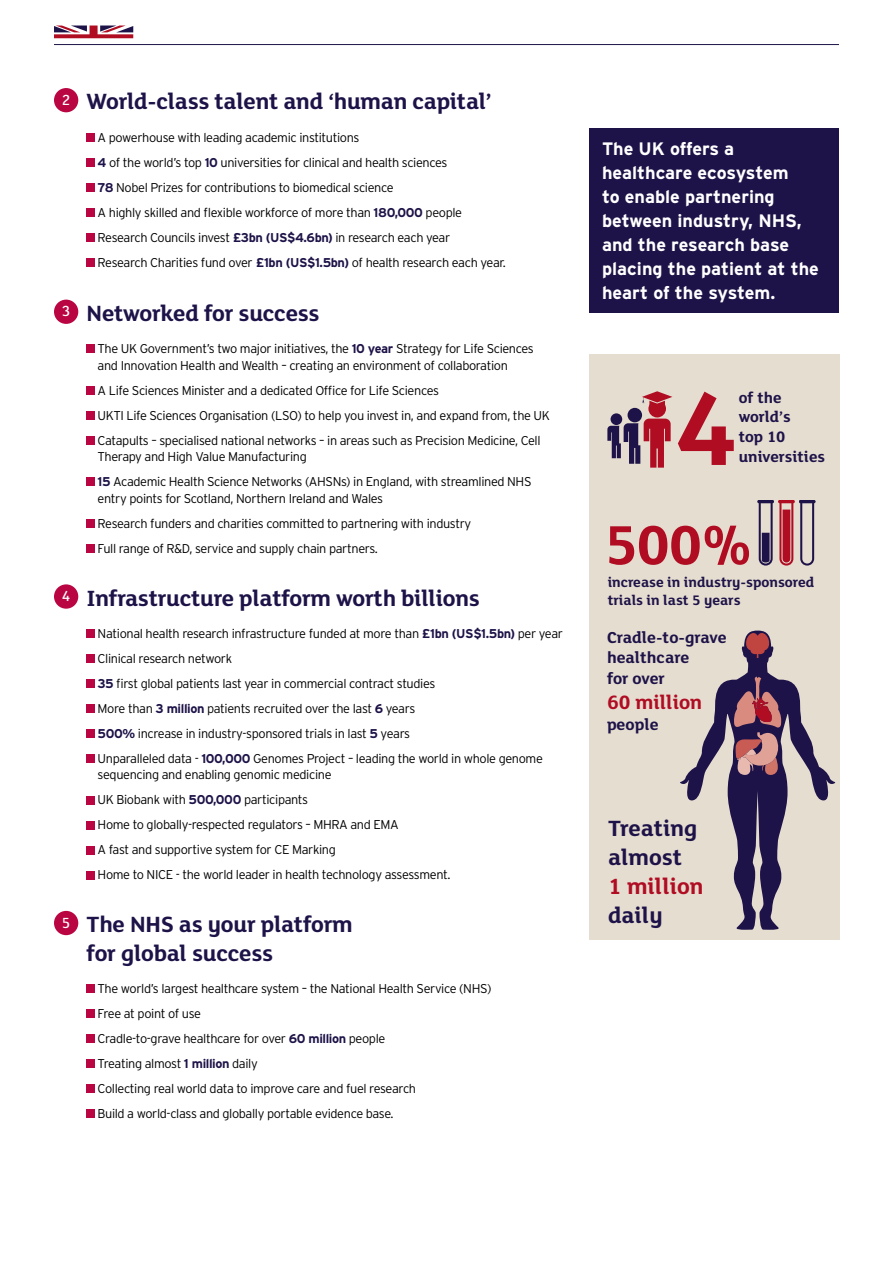
<style>
.page{position:relative;width:893px;height:1263px;background:#fff}
.page>*{position:absolute;margin:0;border:0;box-sizing:border-box;transform-origin:0 0}
.t1{font:700 113.85px "FS Lola";color:#b00d23}
.t2{font:700 60px "FS Lola";color:#b00d23}
.t3{font:700 24px/28.8px "FS Lola";letter-spacing:-.01em;color:#1e1348}
.t4{font:700 24px "FS Lola";color:#b00d23}
.t5{font:700 21px "FS Lola";color:#b00d23}
.t6{font:700 18px/24px "Interstate";color:#fff}
.t7{font:700 17.25px/20.7px "FS Lola";color:#1e1348}
.t8{font:700 16.5px/19.8px "FS Lola";color:#1e1348}
.t9{font:700 15px/18px "FS Lola";color:#1e1348}
.t10{font:300 12.75px/25px "Interstate";letter-spacing:-.03em;color:#000}
.s1{font-weight:700;color:#1e1348}
</style>
<div class="page">
<hr style="left:54px;top:44px;width:785px;height:1px;background:#1e1348">
<svg style="left:54px;top:26px;width:79px;height:12px"></svg>
<div style="left:54px;top:88px;width:24px;height:24px;background:#b90541;border-radius:50%"></div>
<div style="left:87px;top:133px;width:8px;height:9px;background:#b90541"></div>
<div style="left:87px;top:158px;width:8px;height:9px;background:#b90541"></div>
<div style="left:87px;top:183px;width:8px;height:9px;background:#b90541"></div>
<div style="left:87px;top:208px;width:8px;height:9px;background:#b90541"></div>
<div style="left:87px;top:233px;width:8px;height:9px;background:#b90541"></div>
<div style="left:87px;top:258px;width:8px;height:9px;background:#b90541"></div>
<div style="left:54px;top:300px;width:24px;height:24px;background:#b90541;border-radius:50%"></div>
<div style="left:87px;top:345px;width:8px;height:8px;background:#b90541"></div>
<div style="left:87px;top:386px;width:8px;height:9px;background:#b90541"></div>
<div style="left:87px;top:411px;width:8px;height:9px;background:#b90541"></div>
<div style="left:87px;top:436px;width:8px;height:9px;background:#b90541"></div>
<div style="left:87px;top:478px;width:8px;height:8px;background:#b90541"></div>
<div style="left:87px;top:519px;width:8px;height:9px;background:#b90541"></div>
<div style="left:87px;top:544px;width:8px;height:9px;background:#b90541"></div>
<div style="left:54px;top:584px;width:24px;height:25px;background:#b90541;border-radius:50%"></div>
<div style="left:87px;top:629px;width:8px;height:9px;background:#b90541"></div>
<div style="left:87px;top:654px;width:8px;height:9px;background:#b90541"></div>
<div style="left:87px;top:679px;width:8px;height:9px;background:#b90541"></div>
<div style="left:87px;top:704px;width:8px;height:9px;background:#b90541"></div>
<div style="left:87px;top:729px;width:8px;height:9px;background:#b90541"></div>
<div style="left:87px;top:754px;width:8px;height:9px;background:#b90541"></div>
<div style="left:87px;top:796px;width:8px;height:8px;background:#b90541"></div>
<div style="left:87px;top:821px;width:8px;height:8px;background:#b90541"></div>
<div style="left:87px;top:846px;width:8px;height:8px;background:#b90541"></div>
<div style="left:87px;top:871px;width:8px;height:8px;background:#b90541"></div>
<div style="left:54px;top:911px;width:24px;height:24px;background:#b90541;border-radius:50%"></div>
<div style="left:87px;top:985px;width:8px;height:8px;background:#b90541"></div>
<div style="left:87px;top:1010px;width:8px;height:8px;background:#b90541"></div>
<div style="left:87px;top:1035px;width:8px;height:8px;background:#b90541"></div>
<div style="left:87px;top:1060px;width:8px;height:8px;background:#b90541"></div>
<div style="left:87px;top:1085px;width:8px;height:8px;background:#b90541"></div>
<div style="left:87px;top:1110px;width:8px;height:8px;background:#b90541"></div>
<div style="left:589px;top:354px;width:251px;height:586px;background:#e5ddd0"></div>
<svg style="left:607px;top:391px;width:65px;height:77px"></svg>
<svg style="left:757px;top:500px;width:59px;height:66px"></svg>
<svg style="left:680px;top:631px;width:156px;height:299px"></svg>
<svg style="left:734px;top:676px;width:47px;height:99px;background:#845163"></svg>
<svg style="left:745px;top:633px;width:25px;height:25px"></svg>
<div style="left:589px;top:128px;width:250px;height:184px;background:#1e1348"></div>
<h3 class="t3" style="left:62px;top:86px;width:431px"><sup>2</sup> World-class talent and ‘human capital’</h3>
<p class="t10" style="left:98px;top:124px;width:410px">A powerhouse with leading academic institutions<br><span class="s1">4</span> of the world’s top <span class="s1">10</span> universities for clinical and health sciences<br><span class="s1">78</span> Nobel Prizes for contributions to biomedical science<br>A highly skilled and flexible workforce of more than <span class="s1">180,000</span> people Research Councils invest <span class="s1">£3bn (US$4.6bn)</span> in research each year<br>Research Charities fund over <span class="s1">£1bn (US$1.5bn)</span> of health research each year.</p>
<h3 class="t3" style="left:62px;top:297px;width:259px"><sup>3</sup> Networked for success</h3>
<p class="t10" style="left:98px;top:340px;width:438px;line-height:16.5px">The UK Government’s two major initiatives, the <span class="s1">10 year</span> Strategy for Life Sciences and Innovation Health and Wealth – creating an environment of collaboration</p>
<p class="t10" style="left:98px;top:377px;width:454px">A Life Sciences Minister and a dedicated Office for Life Sciences<br>UKTI Life Sciences Organisation (LSO) to help you invest in, and expand from, the UK<br>Catapults – specialised national networks – in areas such as Precision Medicine, Cell</p>
<p class="t10" style="left:98px;top:444px;width:435px">Therapy and High Value Manufacturing<br><span class="s1">15</span> Academic Health Science Networks (AHSNs) in England, with streamlined NHS</p>
<p class="t10" style="left:98px;top:485px;width:375px">entry points for Scotland, Northern Ireland and Wales<br>Research funders and charities committed to partnering with industry<br>Full range of R&amp;D, service and supply chain partners.</p>
<h3 class="t3" style="left:62px;top:582px;width:419px"><sup>4</sup> Infrastructure platform worth billions</h3>
<p class="t10" style="left:98px;top:621px;width:467px">National health research infrastructure funded at more than <span class="s1">£1bn (US$1.5bn)</span> per year Clinical research network<br><span class="s1">35</span> first global patients last year in commercial contract studies<br>More than <span class="s1">3 million</span> patients recruited over the last <span class="s1">6</span> years<br><span class="s1">500%</span> increase in industry-sponsored trials in last <span class="s1">5</span> years<br>Unparalleled data - <span class="s1">100,000</span> Genomes Project – leading the world in whole genome</p>
<p class="t10" style="left:98px;top:762px;width:354px">sequencing and enabling genomic medicine<br>UK Biobank with <span class="s1">500,000</span> participants<br>Home to globally-respected regulators – MHRA and EMA<br>A fast and supportive system for CE Marking<br>Home to NICE - the world leader in health technology assessment.</p>
<h3 class="t3" style="left:87px;top:909px;width:268px;text-indent:-25px"><sup>5</sup> The NHS as your platform for global success</h3>
<p class="t10" style="left:98px;top:976px;width:395px">The world’s largest healthcare system – the National Health Service (NHS)<br>Free at point of use<br>Cradle-to-grave healthcare for over <span class="s1">60 million</span> people<br>Treating almost <span class="s1">1 million</span> daily<br>Collecting real world data to improve care and fuel research<br>Build a world-class and globally portable evidence base.</p>
<h3 class="t6" style="left:602px;top:137px;width:218px">The UK offers a healthcare ecosystem<br>to enable partnering between industry, NHS, and the research base placing the patient at the heart of the system.</h3>
<p class="t8" style="left:739px;top:386px;width:53px">of the world’s top 10</p>
<h1 class="t1" style="left:674px;top:350px;width:65px">4</h1>
<p class="t8" style="left:739px;top:446px;width:88px">universities</p>
<h2 class="t2" style="left:604px;top:503px;width:150px">500%</h2>
<p class="t9" style="left:608px;top:572px;width:208px">increase in industry-sponsored trials in last 5 years</p>
<h3 class="t7" style="left:607px;top:626px;width:121px">Cradle-to-grave healthcare<br>for over</h3>
<h3 class="t5" style="left:607px;top:688px;width:97px">60 million</h3>
<h3 class="t7" style="left:607px;top:713px;width:53px">people</h3>
<h3 class="t3" style="left:608px;top:813px;width:91px">Treating almost</h3>
<h3 class="t4" style="left:608px;top:869px;width:97px">1 million</h3>
<h3 class="t3" style="left:608px;top:899px;width:56px">daily</h3>
</div>
